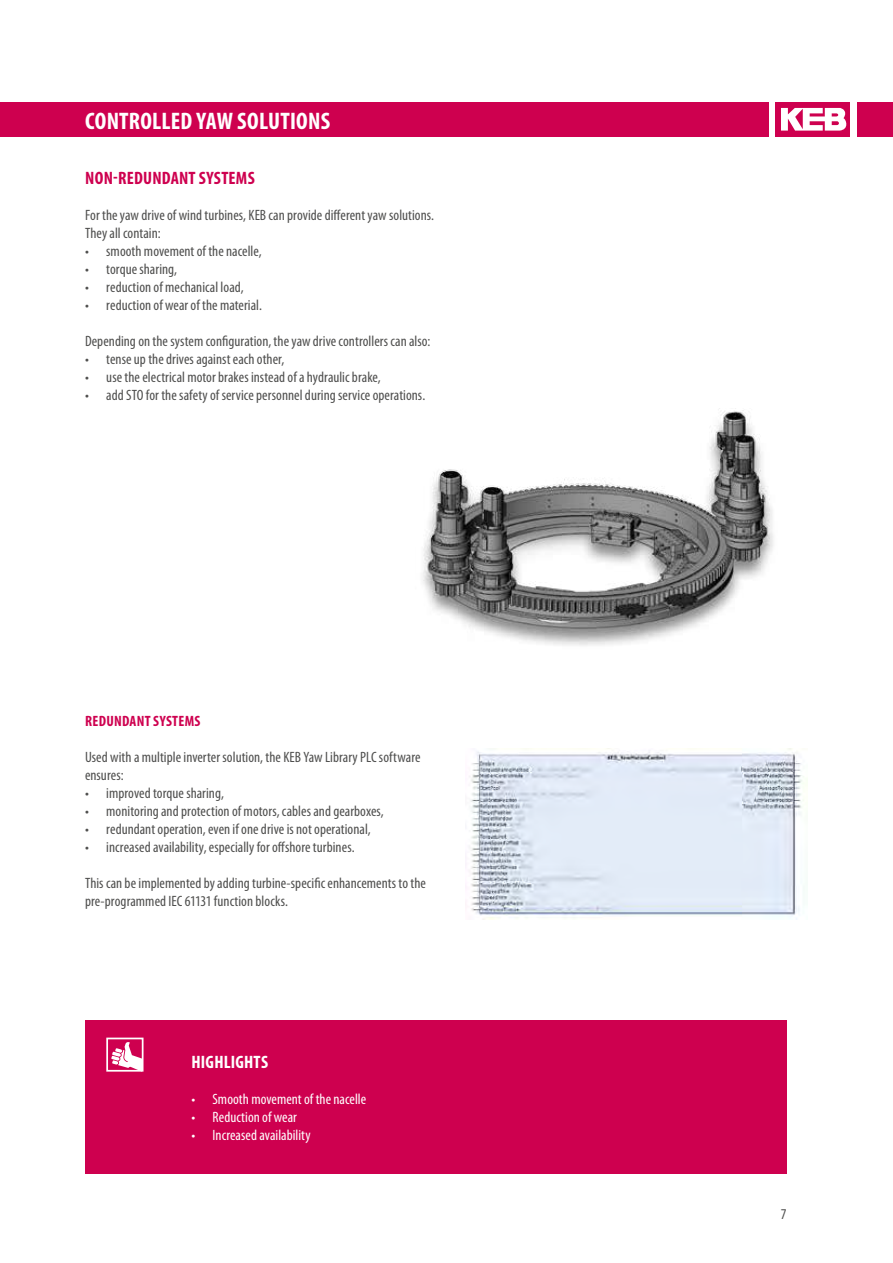
<style>
.page{position:relative;width:893px;height:1263px;background:#fff}
.page>*{position:absolute;margin:0;border:0;box-sizing:border-box;transform-origin:0 0}
.t1{font:700 condensed 24px "Myriad Pro";letter-spacing:.01em;color:#fff}
.t2{font:700 condensed 18px "Myriad Pro";letter-spacing:.01em;color:#ce004f}
.t3{font:700 condensed 18px "Myriad Pro";letter-spacing:.01em;color:#fff}
.t4{font:condensed 15px/18px "Myriad Pro";letter-spacing:.005em;color:#4e4e4d}
.t5{font:condensed 15px "Myriad Pro";color:#fff}
.t6{font:700 condensed 15px "Myriad Pro";letter-spacing:.02em;color:#ce004f}
</style>
<div class="page">
<div style="left:0;top:102px;width:769px;height:34px;background:#ce004f"></div>
<div style="left:775px;top:102px;width:75px;height:34px;background:#ce004f"></div>
<svg style="left:781px;top:108px;width:66px;height:23px"></svg>
<div style="left:857px;top:102px;width:36px;height:34px;background:#ce004f"></div>
<div style="left:85px;top:1020px;width:702px;height:154px;background:#ce004f"></div>
<div style="left:106px;top:1037px;width:38px;height:34px;border:2px solid #fff"></div>
<svg style="left:111px;top:1042px;width:32px;height:29px"></svg>
<img style="left:469px;top:748px;width:339px;height:171px">
<img style="left:423px;top:408px;width:350px;height:238px">
<h1 class="t1" style="left:85px;top:106px;width:246px">CONTROLLED YAW SOLUTIONS</h1>
<p class="t2" style="left:85px;top:166px;width:171px">NON-REDUNDANT SYSTEMS</p>
<p class="t4" style="left:85px;top:205px;width:351px">For the yaw drive of wind turbines, KEB can provide different yaw solutions.<br>They all contain:</p>
<p class="t4" style="left:85px;top:241px;width:178px">• smooth movement of the nacelle,</p>
<p class="t4" style="left:85px;top:259px;width:94px">• torque sharing,</p>
<p class="t4" style="left:85px;top:277px;width:160px">• reduction of mechanical load,</p>
<p class="t4" style="left:85px;top:295px;width:178px">• reduction of wear of the material.</p>
<p class="t4" style="left:85px;top:331px;width:347px">Depending on the system configuration, the yaw drive controllers can also:</p>
<p class="t4" style="left:85px;top:349px;width:201px">• tense up the drives against each other,</p>
<p class="t4" style="left:85px;top:367px;width:297px">• use the electrical motor brakes instead of a hydraulic brake,</p>
<p class="t4" style="left:85px;top:385px;width:342px">• add STO for the safety of service personnel during service operations.</p>
<p class="t6" style="left:85px;top:711px;width:117px">REDUNDANT SYSTEMS</p>
<p class="t4" style="left:85px;top:747px;width:337px">Used with a multiple inverter solution, the KEB Yaw Library PLC software ensures:</p>
<p class="t4" style="left:85px;top:783px;width:140px">• improved torque sharing,</p>
<p class="t4" style="left:85px;top:801px;width:300px">• monitoring and protection of motors, cables and gearboxes,</p>
<p class="t4" style="left:85px;top:819px;width:287px">• redundant operation, even if one drive is not operational,</p>
<p class="t4" style="left:85px;top:837px;width:271px">• increased availability, especially for offshore turbines.</p>
<p class="t4" style="left:85px;top:873px;width:342px">This can be implemented by adding turbine-specific enhancements to the pre-programmed IEC 61131 function blocks.</p>
<p class="t3" style="left:192px;top:1051px;width:78px">HIGHLIGHTS</p>
<p class="t5" style="left:191px;top:1090px;width:176px">• Smooth movement of the nacelle</p>
<p class="t5" style="left:191px;top:1108px;width:107px">• Reduction of wear</p>
<p class="t5" style="left:191px;top:1126px;width:121px">• Increased availability</p>
<p class="t4" style="left:781px;top:1205px;width:7px">7</p>
</div>
